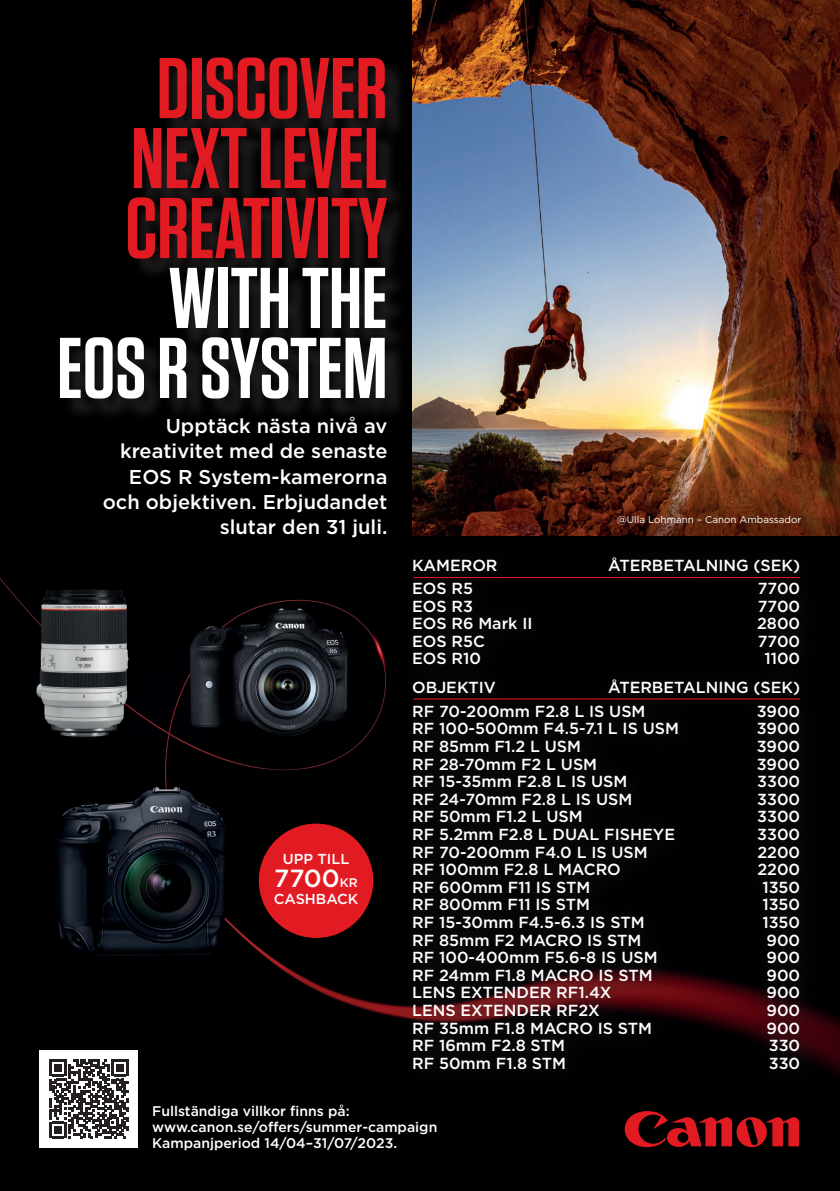
<style>
.page{position:relative;width:840px;height:1191px;background:#fff}
.page>*{position:absolute;margin:0;border:0;box-sizing:border-box;transform-origin:0 0}
.t1{font:600 86px/70px "Tungsten";color:#e21a21;text-align:center}
.t2{font:600 86px/70px "Tungsten";color:#fff;text-align:right}
.t3{font:500 24.8px "Gotham";color:#fff}
.t4{font:500 20px/25.4px "Gotham";color:#fff;text-align:right}
.t5{font:500 16px/23.2px "Gotham";color:#fff}
.t6{font:500 14.4px "Gotham";color:#fff}
.t7{font:500 14px/16px "Gotham";color:#fff}
.t8{font:9.8px "Gotham";color:#fff}
.s1{font-size:12.4px}
</style>
<div class="page">
<img style="left:0;top:0;width:839px;height:1191px">
<img style="left:412px;top:0;width:427px;height:535px">
<svg style="left:624px;top:1111px;width:174px;height:36px;background:#6b0c10"></svg>
<div style="left:63px;top:60px;width:346px;height:362px;background:#0c0a0b"></div>
<div style="left:40px;top:1050px;width:98px;height:97px;background:#fff"></div>
<svg style="left:50px;top:1059px;width:78px;height:79px"></svg>
<div style="left:259px;top:823px;width:114px;height:115px;background:#e21a21;border-radius:50%"></div>
<svg style="left:395px;top:539px;width:427px;height:554px;background:#080305"></svg>
<hr style="left:413px;top:577px;width:386px;height:1px;background:#e21a21">
<hr style="left:413px;top:698px;width:386px;height:1px;background:#e21a21">
<h1 class="t1" style="left:125px;top:55px;width:263px">DISCOVER<br>NEXT LEVEL<br>CREATIVITY</h1>
<h1 class="t2" style="left:57px;top:265px;width:331px">WITH THE<br>EOS R SYSTEM</h1>
<p class="t4" style="left:103px;top:413px;width:286px">Upptäck nästa nivå av kreativitet med de senaste<br>EOS R System-kamerorna och objektiven. Erbjudandet slutar den 31 juli.</p>
<p class="t6" style="left:283px;top:850px;width:68px">UPP TILL</p>
<h2 class="t3" style="left:274px;top:862px;width:85px">7700<span class="s1">KR</span></h2>
<p class="t6" style="left:273px;top:889px;width:86px">CASHBACK</p>
<p class="t8" style="left:616px;top:513px;width:186px">@Ulla Lohmann – Canon Ambassador</p>
<p class="t5" style="left:412px;top:553px;width:87px">KAMEROR</p>
<p class="t5" style="left:607px;top:553px;width:193px">ÅTERBETALNING (SEK)</p>
<p class="t5" style="left:412px;top:576px;width:62px">EOS R5</p>
<p class="t5" style="left:757px;top:576px;width:44px">7700</p>
<p class="t5" style="left:412px;top:594px;width:62px">EOS R3</p>
<p class="t5" style="left:757px;top:594px;width:44px">7700</p>
<p class="t5" style="left:412px;top:612px;width:122px">EOS R6 Mark II</p>
<p class="t5" style="left:756px;top:612px;width:45px">2800</p>
<p class="t5" style="left:412px;top:629px;width:74px">EOS R5C</p>
<p class="t5" style="left:757px;top:629px;width:44px">7700</p>
<p class="t5" style="left:412px;top:647px;width:70px">EOS R10</p>
<p class="t5" style="left:763px;top:647px;width:37px">1100</p>
<p class="t5" style="left:412px;top:676px;width:85px">OBJEKTIV</p>
<p class="t5" style="left:412px;top:676px;width:389px;text-indent:196px">ÅTERBETALNING (SEK)<br>RF 70-200mm F2.8 L IS USM</p>
<p class="t5" style="left:756px;top:699px;width:45px">3900</p>
<p class="t5" style="left:412px;top:717px;width:268px">RF 100-500mm F4.5-7.1 L IS USM</p>
<p class="t5" style="left:756px;top:717px;width:45px">3900</p>
<p class="t5" style="left:412px;top:734px;width:170px">RF 85mm F1.2 L USM</p>
<p class="t5" style="left:756px;top:734px;width:45px">3900</p>
<p class="t5" style="left:412px;top:752px;width:186px">RF 28-70mm F2 L USM</p>
<p class="t5" style="left:756px;top:752px;width:45px">3900</p>
<p class="t5" style="left:412px;top:769px;width:217px">RF 15-35mm F2.8 L IS USM</p>
<p class="t5" style="left:756px;top:769px;width:44px">3300</p>
<p class="t5" style="left:412px;top:787px;width:221px">RF 24-70mm F2.8 L IS USM</p>
<p class="t5" style="left:756px;top:787px;width:44px">3300</p>
<p class="t5" style="left:412px;top:805px;width:172px">RF 50mm F1.2 L USM</p>
<p class="t5" style="left:756px;top:805px;width:44px">3300</p>
<p class="t5" style="left:412px;top:822px;width:264px">RF 5.2mm F2.8 L DUAL FISHEYE</p>
<p class="t5" style="left:756px;top:822px;width:44px">3300</p>
<p class="t5" style="left:412px;top:840px;width:237px">RF 70-200mm F4.0 L IS USM</p>
<p class="t5" style="left:757px;top:840px;width:44px">2200</p>
<p class="t5" style="left:412px;top:857px;width:210px">RF 100mm F2.8 L MACRO</p>
<p class="t5" style="left:757px;top:857px;width:44px">2200</p>
<p class="t5" style="left:412px;top:875px;width:179px">RF 600mm F11 IS STM</p>
<p class="t5" style="left:762px;top:875px;width:39px">1350</p>
<p class="t5" style="left:412px;top:893px;width:179px">RF 800mm F11 IS STM</p>
<p class="t5" style="left:762px;top:893px;width:39px">1350</p>
<p class="t5" style="left:412px;top:910px;width:234px">RF 15-30mm F4.5-6.3 IS STM</p>
<p class="t5" style="left:762px;top:910px;width:39px">1350</p>
<p class="t5" style="left:412px;top:928px;width:231px">RF 85mm F2 MACRO IS STM</p>
<p class="t5" style="left:766px;top:928px;width:35px">900</p>
<p class="t5" style="left:412px;top:945px;width:247px">RF 100-400mm F5.6-8 IS USM</p>
<p class="t5" style="left:766px;top:945px;width:35px">900</p>
<p class="t5" style="left:412px;top:963px;width:242px">RF 24mm F1.8 MACRO IS STM</p>
<p class="t5" style="left:766px;top:963px;width:35px">900</p>
<p class="t5" style="left:412px;top:981px;width:201px">LENS EXTENDER RF1.4X</p>
<p class="t5" style="left:766px;top:981px;width:35px">900</p>
<p class="t5" style="left:412px;top:998px;width:189px">LENS EXTENDER RF2X</p>
<p class="t5" style="left:766px;top:998px;width:35px">900</p>
<p class="t5" style="left:412px;top:1016px;width:241px">RF 35mm F1.8 MACRO IS STM</p>
<p class="t5" style="left:766px;top:1016px;width:35px">900</p>
<p class="t5" style="left:412px;top:1033px;width:154px">RF 16mm F2.8 STM</p>
<p class="t5" style="left:768px;top:1033px;width:33px">330</p>
<p class="t5" style="left:412px;top:1051px;width:155px">RF 50mm F1.8 STM</p>
<p class="t5" style="left:768px;top:1051px;width:33px">330</p>
<p class="t7" style="left:152px;top:1102px;width:286px">Fullständiga villkor finns på: www.canon.se/offers/summer-campaign<br>Kampanjperiod 14/04–31/07/2023.</p>
</div>
